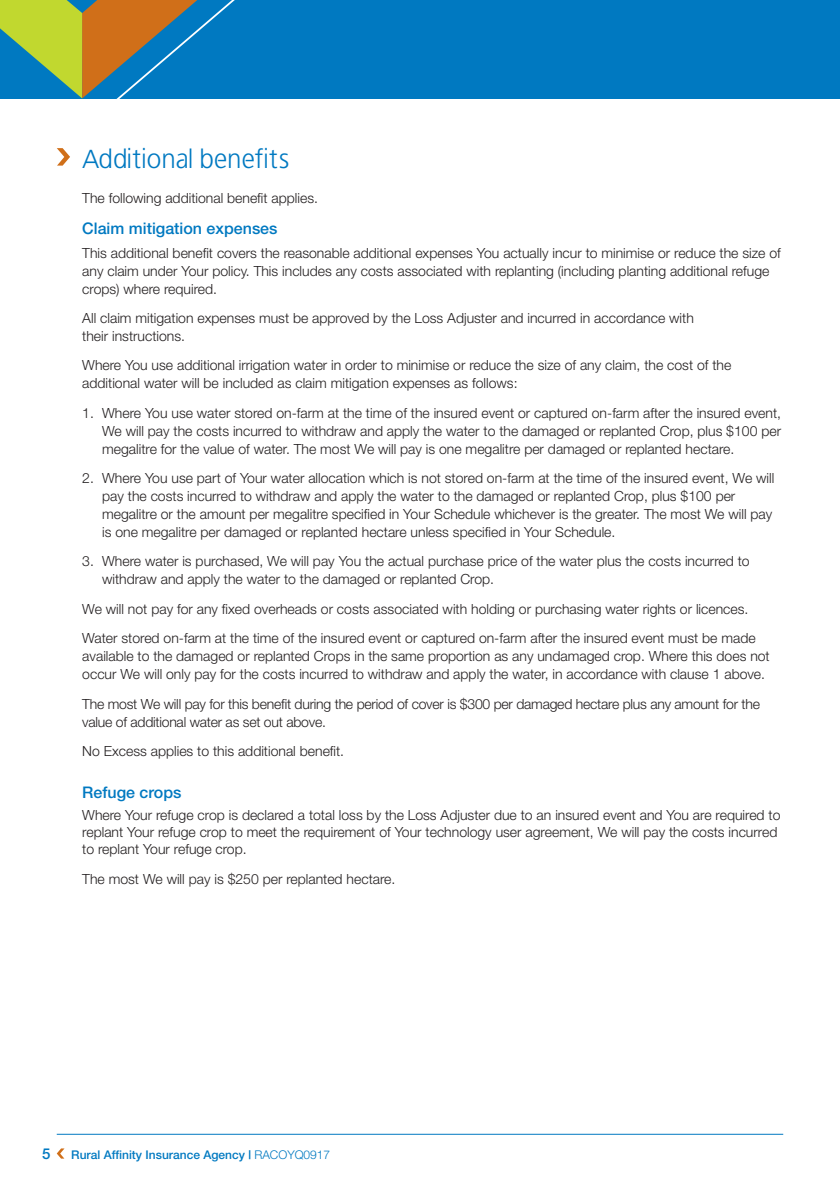
<style>
.page{position:relative;width:840px;height:1191px;background:#fff}
.page>*{position:absolute;margin:0;border:0;box-sizing:border-box;transform-origin:0 0}
.t1{font:26px "Bastardus Sans";color:#0079c1}
.t2{font:500 16px "Helvetica Neue";color:#0079c1}
.t3{font:500 15px "Helvetica Neue";color:#0079c1}
.t4{font:300 14px/18px "Helvetica Neue";color:#231f20}
.t5{font:500 12px "Helvetica Neue";color:#0079c1}
.s1{font-weight:700}
.s2{font-weight:300}
</style>
<div class="page">
<div style="left:0;top:0;width:839px;height:98px;background:#0079c1"></div>
<svg style="left:0;top:0;width:254px;height:99px"></svg>
<svg style="left:57px;top:1148px;width:7px;height:10px"></svg>
<hr style="left:57px;top:1133px;width:725px;height:1px;background:#0079c1">
<svg style="left:57px;top:148px;width:13px;height:18px"></svg>
<h1 class="t1" style="left:82px;top:146px;width:208px">Additional benefits</h1>
<p class="t4" style="left:82px;top:190px;width:237px">The following additional benefit applies.</p>
<p class="t2" style="left:82px;top:222px;width:197px">Claim mitigation expenses</p>
<p class="t4" style="left:82px;top:245px;width:699px">This additional benefit covers the reasonable additional expenses You actually incur to minimise or reduce the size of any claim under Your policy. This includes any costs associated with replanting (including planting additional refuge crops) where required.</p>
<p class="t4" style="left:82px;top:310px;width:612px">All claim mitigation expenses must be approved by the Loss Adjuster and incurred in accordance with their instructions.</p>
<p class="t4" style="left:82px;top:358px;width:650px">Where You use additional irrigation water in order to minimise or reduce the size of any claim, the cost of the additional water will be included as claim mitigation expenses as follows:</p>
<p class="t4" style="left:102px;top:405px;width:680px;text-align:justify;text-indent:-20px">1. Where You use water stored on-farm at the time of the insured event or captured on-farm after the insured event, We will pay the costs incurred to withdraw and apply the water to the damaged or replanted Crop, plus $100 per megalitre for the value of water. The most We will pay is one megalitre per damaged or replanted hectare.</p>
<p class="t4" style="left:102px;top:470px;width:673px;text-indent:-20px">2. Where You use part of Your water allocation which is not stored on-farm at the time of the insured event, We will pay the costs incurred to withdraw and apply the water to the damaged or replanted Crop, plus $100 per megalitre or the amount per megalitre specified in Your Schedule whichever is the greater. The most We will pay is one megalitre per damaged or replanted hectare unless specified in Your Schedule.</p>
<p class="t4" style="left:102px;top:554px;width:648px;text-indent:-20px">3. Where water is purchased, We will pay You the actual purchase price of the water plus the costs incurred to withdraw and apply the water to the damaged or replanted Crop.</p>
<p class="t4" style="left:82px;top:595px;width:674px;line-height:29.4px">We will not pay for any fixed overheads or costs associated with holding or purchasing water rights or licences.<br>Water stored on-farm at the time of the insured event or captured on-farm after the insured event must be made</p>
<p class="t4" style="left:82px;top:648px;width:688px">available to the damaged or replanted Crops in the same proportion as any undamaged crop. Where this does not occur We will only pay for the costs incurred to withdraw and apply the water, in accordance with clause 1 above.</p>
<p class="t4" style="left:82px;top:696px;width:678px">The most We will pay for this benefit during the period of cover is $300 per damaged hectare plus any amount for the value of additional water as set out above.</p>
<p class="t4" style="left:82px;top:743px;width:263px">No Excess applies to this additional benefit.</p>
<p class="t2" style="left:82px;top:786px;width:101px">Refuge crops</p>
<p class="t4" style="left:82px;top:808px;width:699px;line-height:17px">Where Your refuge crop is declared a total loss by the Loss Adjuster due to an insured event and You are required to replant Your refuge crop to meet the requirement of Your technology user agreement, We will pay the costs incurred to replant Your refuge crop.</p>
<p class="t4" style="left:82px;top:871px;width:314px">The most We will pay is $250 per replanted hectare.</p>
<p class="t3" style="left:42px;top:1148px;width:10px">5</p>
<p class="t5" style="left:71px;top:1150px;width:260px">Rural Affinity Insurance Agency <span class="s1">|</span> <span class="s2">RACOYQ0917</span></p>
</div>
